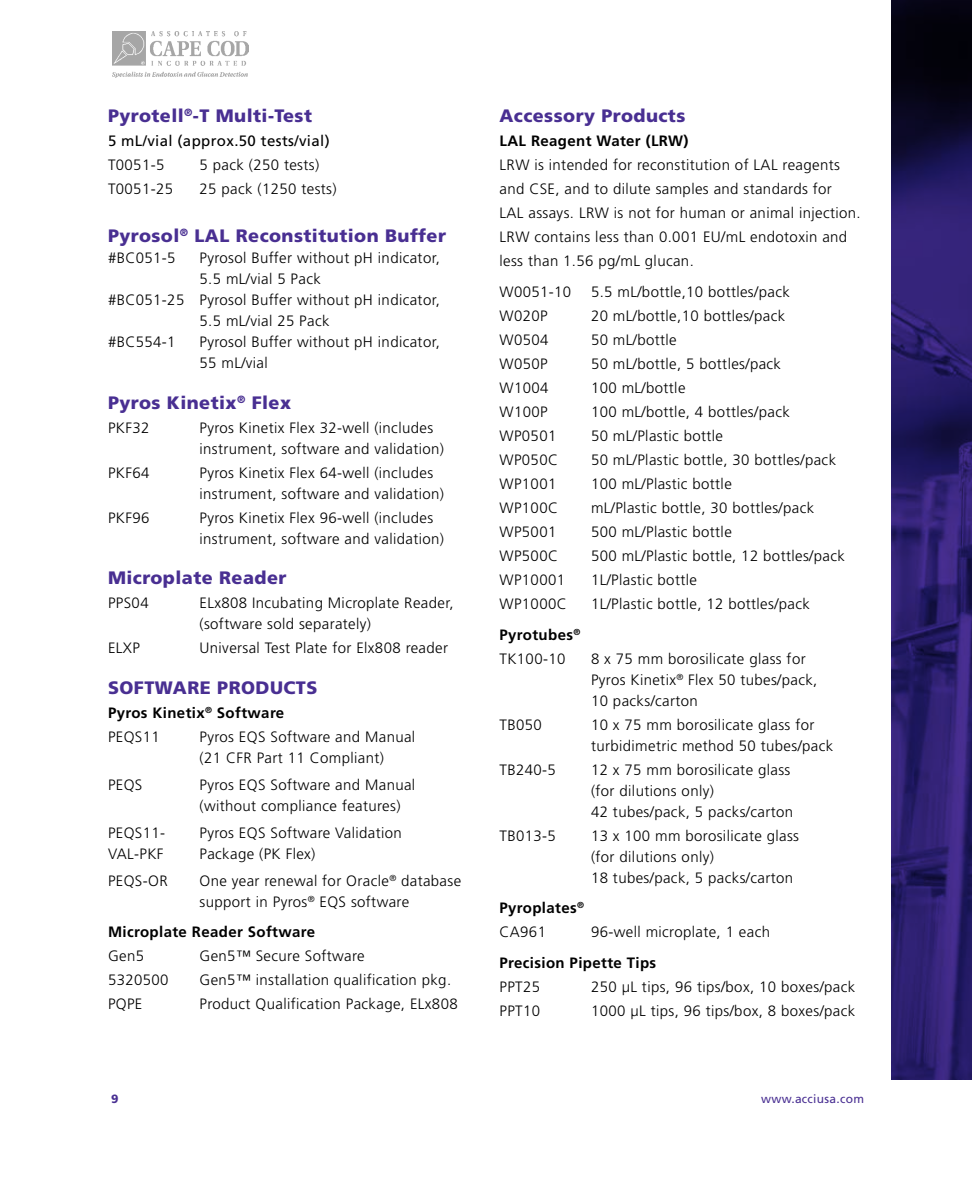
<style>
.page{position:relative;width:972px;height:1188px;background:#fff}
.page>*{position:absolute;margin:0;border:0;box-sizing:border-box;transform-origin:0 0}
.t1{font:900 18px "Frutiger";letter-spacing:.025em;color:#492f92}
.t2{font:300 15px/21px "Frutiger";letter-spacing:.025em;color:#000}
.t3{font:700 15px/24px "Frutiger";letter-spacing:.025em;color:#000}
.t4{font:15px "Frutiger";letter-spacing:.025em;color:#000}
.t5{font:12px "Frutiger";letter-spacing:.025em;color:#492f92}
.t6{font:900 12px "Frutiger";color:#492f92}
.s1{font-weight:300}
</style>
<div class="page">
<svg style="left:891px;top:0;width:81px;height:1080px;background:#271b62"></svg>
<img style="left:113px;top:32px;width:136px;height:46px">
<p class="t1" style="left:108px;top:105px;width:206px">Pyrotell<sup>®</sup>-T Multi-Test</p>
<p class="t4" style="left:108px;top:132px;width:223px">5 mL/vial (approx.50 tests/vial)</p>
<p class="t2" style="left:108px;top:154px;width:58px">T0051-5</p>
<p class="t2" style="left:200px;top:154px;width:121px">5 pack (250 tests)</p>
<p class="t2" style="left:108px;top:178px;width:67px">T0051-25</p>
<p class="t2" style="left:200px;top:178px;width:139px">25 pack (1250 tests)</p>
<p class="t1" style="left:108px;top:225px;width:340px">Pyrosol<sup>®</sup> LAL Reconstitution Buffer</p>
<p class="t2" style="left:108px;top:247px;width:69px">#BC051-5</p>
<p class="t2" style="left:200px;top:247px;width:242px">Pyrosol Buffer without pH indicator,</p>
<p class="t2" style="left:200px;top:268px;width:123px">5.5 mL/vial 5 Pack</p>
<p class="t2" style="left:108px;top:289px;width:333px">#BC051-25 Pyrosol Buffer without pH indicator,</p>
<p class="t2" style="left:200px;top:310px;width:132px">5.5 mL/vial 25 Pack</p>
<p class="t2" style="left:108px;top:331px;width:69px">#BC554-1</p>
<p class="t2" style="left:200px;top:331px;width:242px">Pyrosol Buffer without pH indicator,<br>55 mL/vial</p>
<p class="t1" style="left:108px;top:391px;width:185px">Pyros Kinetix<sup>®</sup> Flex</p>
<p class="t2" style="left:108px;top:417px;width:43px">PKF32</p>
<p class="t2" style="left:200px;top:417px;width:246px">Pyros Kinetix Flex 32-well (includes instrument, software and validation)</p>
<p class="t2" style="left:108px;top:462px;width:43px">PKF64</p>
<p class="t2" style="left:200px;top:462px;width:246px">Pyros Kinetix Flex 64-well (includes instrument, software and validation)</p>
<p class="t2" style="left:108px;top:507px;width:43px">PKF96</p>
<p class="t2" style="left:200px;top:507px;width:246px">Pyros Kinetix Flex 96-well (includes instrument, software and validation)</p>
<p class="t1" style="left:108px;top:567px;width:180px">Microplate Reader</p>
<p class="t2" style="left:108px;top:592px;width:42px">PPS04</p>
<p class="t2" style="left:200px;top:592px;width:256px">ELx808 Incubating Microplate Reader, (software sold separately)</p>
<p class="t2" style="left:108px;top:637px;width:33px">ELXP</p>
<p class="t2" style="left:200px;top:637px;width:250px">Universal Test Plate for Elx808 reader</p>
<p class="t1" style="left:108px;top:676px;width:211px">SOFTWARE PRODUCTS</p>
<p class="t3" style="left:108px;top:700px;width:178px">Pyros Kinetix<sup>®</sup> Software<br><span class="s1">PEQS11</span></p>
<p class="t2" style="left:200px;top:726px;width:217px">Pyros EQS Software and Manual (21 CFR Part 11 Compliant)</p>
<p class="t2" style="left:108px;top:774px;width:36px">PEQS</p>
<p class="t2" style="left:200px;top:774px;width:217px">Pyros EQS Software and Manual (without compliance features)</p>
<p class="t2" style="left:108px;top:822px;width:59px">PEQS11-</p>
<p class="t2" style="left:200px;top:822px;width:204px">Pyros EQS Software Validation</p>
<p class="t2" style="left:108px;top:843px;width:57px">VAL-PKF</p>
<p class="t2" style="left:200px;top:843px;width:117px">Package (PK Flex)</p>
<p class="t2" style="left:108px;top:870px;width:61px">PEQS-OR</p>
<p class="t2" style="left:200px;top:870px;width:263px">One year renewal for Oracle<sup>®</sup> database support in Pyros<sup>®</sup> EQS software</p>
<p class="t3" style="left:108px;top:920px;width:209px">Microplate Reader Software</p>
<p class="t2" style="left:108px;top:946px;width:38px">Gen5</p>
<p class="t2" style="left:200px;top:946px;width:167px">Gen5™ Secure Software</p>
<p class="t2" style="left:108px;top:970px;width:62px">5320500</p>
<p class="t2" style="left:200px;top:970px;width:253px">Gen5™ installation qualification pkg.</p>
<p class="t2" style="left:108px;top:994px;width:36px">PQPE</p>
<p class="t2" style="left:200px;top:994px;width:260px">Product Qualification Package, ELx808</p>
<p class="t1" style="left:500px;top:105px;width:187px">Accessory Products</p>
<p class="t3" style="left:500px;top:129px;width:191px">LAL Reagent Water (LRW)</p>
<p class="t2" style="left:500px;top:153px;width:363px;line-height:24px">LRW is intended for reconstitution of LAL reagents and CSE, and to dilute samples and standards for<br>LAL assays. LRW is not for human or animal injection.<br>LRW contains less than 0.001 EU/mL endotoxin and less than 1.56 pg/mL glucan.</p>
<p class="t2" style="left:500px;top:281px;width:73px">W0051-10</p>
<p class="t2" style="left:591px;top:281px;width:200px">5.5 mL/bottle,10 bottles/pack</p>
<p class="t2" style="left:500px;top:305px;width:50px">W020P</p>
<p class="t2" style="left:591px;top:305px;width:196px">20 mL/bottle,10 bottles/pack</p>
<p class="t2" style="left:500px;top:329px;width:51px">W0504</p>
<p class="t2" style="left:591px;top:329px;width:87px">50 mL/bottle</p>
<p class="t2" style="left:500px;top:353px;width:50px">W050P</p>
<p class="t2" style="left:591px;top:353px;width:192px">50 mL/bottle, 5 bottles/pack</p>
<p class="t2" style="left:500px;top:377px;width:51px">W1004</p>
<p class="t2" style="left:591px;top:377px;width:96px">100 mL/bottle</p>
<p class="t2" style="left:500px;top:401px;width:50px">W100P</p>
<p class="t2" style="left:591px;top:401px;width:200px">100 mL/bottle, 4 bottles/pack</p>
<p class="t2" style="left:500px;top:425px;width:58px">WP0501</p>
<p class="t2" style="left:591px;top:425px;width:134px">50 mL/Plastic bottle</p>
<p class="t2" style="left:500px;top:449px;width:60px">WP050C</p>
<p class="t2" style="left:591px;top:449px;width:247px">50 mL/Plastic bottle, 30 bottles/pack</p>
<p class="t2" style="left:500px;top:473px;width:58px">WP1001</p>
<p class="t2" style="left:591px;top:473px;width:142px">100 mL/Plastic bottle</p>
<p class="t2" style="left:500px;top:497px;width:60px">WP100C</p>
<p class="t2" style="left:591px;top:497px;width:225px">mL/Plastic bottle, 30 bottles/pack</p>
<p class="t2" style="left:500px;top:521px;width:58px">WP5001</p>
<p class="t2" style="left:591px;top:521px;width:142px">500 mL/Plastic bottle</p>
<p class="t2" style="left:500px;top:545px;width:60px">WP500C</p>
<p class="t2" style="left:591px;top:545px;width:255px">500 mL/Plastic bottle, 12 bottles/pack</p>
<p class="t2" style="left:500px;top:569px;width:67px">WP10001</p>
<p class="t2" style="left:591px;top:569px;width:107px">1L/Plastic bottle</p>
<p class="t2" style="left:500px;top:593px;width:69px">WP1000C</p>
<p class="t2" style="left:591px;top:593px;width:221px">1L/Plastic bottle, 12 bottles/pack</p>
<p class="t3" style="left:500px;top:622px;width:82px">Pyrotubes<sup>®<br></sup><span class="s1">TK100-10</span></p>
<p class="t2" style="left:591px;top:648px;width:228px">8 x 75 mm borosilicate glass for<br>Pyros Kinetix<sup>®</sup> Flex 50 tubes/pack,<br>10 packs/carton</p>
<p class="t2" style="left:500px;top:714px;width:44px">TB050</p>
<p class="t2" style="left:591px;top:714px;width:244px">10 x 75 mm borosilicate glass for turbidimetric method 50 tubes/pack</p>
<p class="t2" style="left:500px;top:759px;width:58px">TB240-5</p>
<p class="t2" style="left:591px;top:759px;width:204px">12 x 75 mm borosilicate glass (for dilutions only)<br>42 tubes/pack, 5 packs/carton</p>
<p class="t2" style="left:500px;top:825px;width:58px">TB013-5</p>
<p class="t2" style="left:591px;top:825px;width:210px">13 x 100 mm borosilicate glass (for dilutions only)<br>18 tubes/pack, 5 packs/carton</p>
<p class="t3" style="left:500px;top:896px;width:86px">Pyroplates<sup>®<br></sup><span class="s1">CA961</span></p>
<p class="t2" style="left:591px;top:922px;width:181px">96-well microplate, 1 each</p>
<p class="t3" style="left:500px;top:951px;width:158px">Precision Pipette Tips</p>
<p class="t2" style="left:500px;top:976px;width:42px">PPT25</p>
<p class="t2" style="left:591px;top:976px;width:266px">250 μL tips, 96 tips/box, 10 boxes/pack</p>
<p class="t2" style="left:500px;top:1000px;width:42px">PPT10</p>
<p class="t2" style="left:591px;top:1000px;width:266px">1000 μL tips, 96 tips/box, 8 boxes/pack</p>
<p class="t6" style="left:111px;top:1091px;width:9px">9</p>
<p class="t5" style="left:761px;top:1092px;width:104px">www.acciusa.com</p>
</div>
